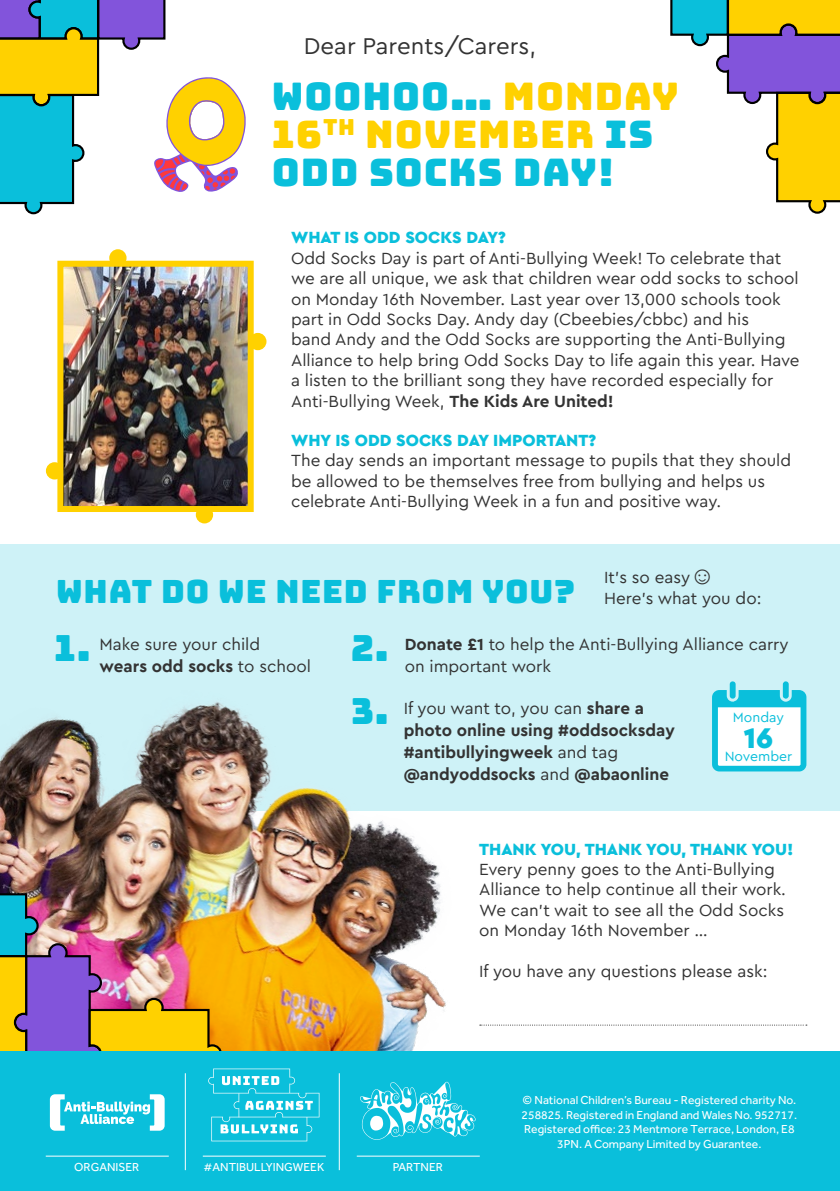
<style>
.page{position:relative;width:840px;height:1191px;background:#fff}
.page>*{position:absolute;margin:0;border:0;box-sizing:border-box;transform-origin:0 0}
.t1{font:38px/38px "Bungee";letter-spacing:.025em;color:#0abfdb}
.t2{font:36px/62.8px "Bungee";color:#0abfdb}
.t3{font:32px "Bungee";letter-spacing:.025em;color:#0abfdb}
.t4{font:900 30px "Cera Pro";color:#0abfdb}
.t5{font:24px "Cera Pro";color:#333}
.t6{font:17px/20.4px "Cera Pro";color:#333}
.t7{font:700 17px/22px "Cera Pro";color:#333}
.t8{font:900 17px "Cera Pro";color:#0abfdb}
.t9{font:14px "Cera Pro";color:#0abfdb}
.t10{font:12px/14.4px "Effra";color:#fff;text-align:center}
.s1{color:#ffd100}
.s2{font-weight:700}
.s3{font-family:"Arial";font-weight:900;font-size:24px}
.s4{font-weight:400}
</style>
<div class="page">
<div style="left:0;top:544px;width:839px;height:267px;background:#cef2f7"></div>
<div style="left:249px;top:333px;width:17px;height:17px;background:#ffd100;border-radius:50%"></div>
<div style="left:46px;top:462px;width:17px;height:17px;background:#ffd100;border-radius:50%"></div>
<div style="left:109px;top:249px;width:17px;height:17px;background:#ffd100;border-radius:50%"></div>
<div style="left:196px;top:506px;width:17px;height:17px;background:#ffd100;border-radius:50%"></div>
<img style="left:0;top:702px;width:551px;height:349px">
<svg style="left:479px;top:1024px;width:327px;height:1px"></svg>
<img style="left:64px;top:268px;width:182px;height:237px">
<div style="left:57px;top:261px;width:196px;height:251px;border:6px solid #ffd100"></div>
<svg style="left:712px;top:681px;width:94px;height:90px;background:#ace9f2"></svg>
<svg style="left:0;top:0;width:246px;height:215px"></svg>
<svg style="left:670px;top:0;width:169px;height:214px"></svg>
<div style="left:0;top:1051px;width:839px;height:140px;background:#0abfdb"></div>
<hr style="left:338px;top:1073px;width:1px;height:97px;background:#fff">
<hr style="left:203px;top:1155px;width:122px;height:1px;background:#fff">
<hr style="left:356px;top:1155px;width:123px;height:1px;background:#fff">
<img style="left:0;top:892px;width:319px;height:279px">
<svg style="left:360px;top:1081px;width:115px;height:58px"></svg>
<h3 class="t5" style="left:304px;top:30px;width:233px">Dear Parents/Carers,</h3>
<h1 class="t1" style="left:272px;top:78px;width:408px">WOOHOO… <span class="s1">MONDAY<br>16</span><sup>TH</sup> <span class="s1">NOVEMBER</span> IS<br>ODD SOCKS DAY!</h1>
<p class="t8" style="left:291px;top:226px;width:216px">WHAT IS ODD SOCKS DAY?</p>
<p class="t6" style="left:291px;top:247px;width:509px">Odd Socks Day is part of Anti-Bullying Week! To celebrate that we are all unique, we ask that children wear odd socks to school on Monday 16th November. Last year over 13,000 schools took part in Odd Socks Day. Andy day (Cbeebies/cbbc) and his<br>band Andy and the Odd Socks are supporting the Anti-Bullying Alliance to help bring Odd Socks Day to life again this year. Have a listen to the brilliant song they have recorded especially for Anti-Bullying Week, <span class="s2">The Kids Are United!</span></p>
<p class="t8" style="left:291px;top:429px;width:306px">WHY IS ODD SOCKS DAY IMPORTANT?</p>
<p class="t6" style="left:291px;top:450px;width:501px">The day sends an important message to pupils that they should be allowed to be themselves free from bullying and helps us celebrate Anti-Bullying Week in a fun and positive way.</p>
<p class="t6" style="left:603px;top:566px;width:159px">It’s so easy<span class="s3">☺<br></span>Here’s what you do:</p>
<h3 class="t3" style="left:56px;top:573px;width:520px">WHAT DO WE NEED FROM YOU?</h3>
<p class="t6" style="left:99px;top:632px;width:213px;line-height:22px">Make sure your child <span class="s2">wears odd socks</span> to school</p>
<p class="t6" style="left:404px;top:633px;width:385px;line-height:22px"><span class="s2">Donate £1</span> to help the Anti-Bullying Alliance carry on important work</p>
<p class="t7" style="left:403px;top:696px;width:272px"><span class="s4">If you want to, you can</span> share a photo online using #oddsocksday #antibullyingweek <span class="s4">and tag </span>@andyoddsocks <span class="s4">and</span> @abaonline</p>
<h2 class="t2" style="left:54px;top:617px;width:38px">1.</h2>
<h2 class="t2" style="left:351px;top:617px;width:39px">2.<br>3.</h2>
<p class="t9" style="left:732px;top:708px;width:53px">Monday</p>
<h3 class="t4" style="left:743px;top:717px;width:31px">16</h3>
<p class="t9" style="left:724px;top:746px;width:69px">November</p>
<p class="t8" style="left:479px;top:837px;width:316px">THANK YOU, THANK YOU, THANK YOU!</p>
<p class="t6" style="left:479px;top:858px;width:308px">Every penny goes to the Anti-Bullying Alliance to help continue all their work.<br>We can’t wait to see all the Odd Socks on Monday 16th November …</p>
<p class="t6" style="left:479px;top:960px;width:290px">If you have any questions please ask:</p>
<p class="t10" style="left:74px;top:1159px;width:67px">ORGANISER</p>
<p class="t10" style="left:203px;top:1159px;width:122px">#ANTIBULLYINGWEEK</p>
<p class="t10" style="left:392px;top:1159px;width:52px">PARTNER</p>
<p class="t10" style="left:521px;top:1093px;width:277px">© National Children’s Bureau - Registered charity No.<br>258825. Registered in England and Wales No. 952717.<br>Registered office: 23 Mentmore Terrace, London, E8<br>3PN. A Company Limited by Guarantee.</p>
</div>
